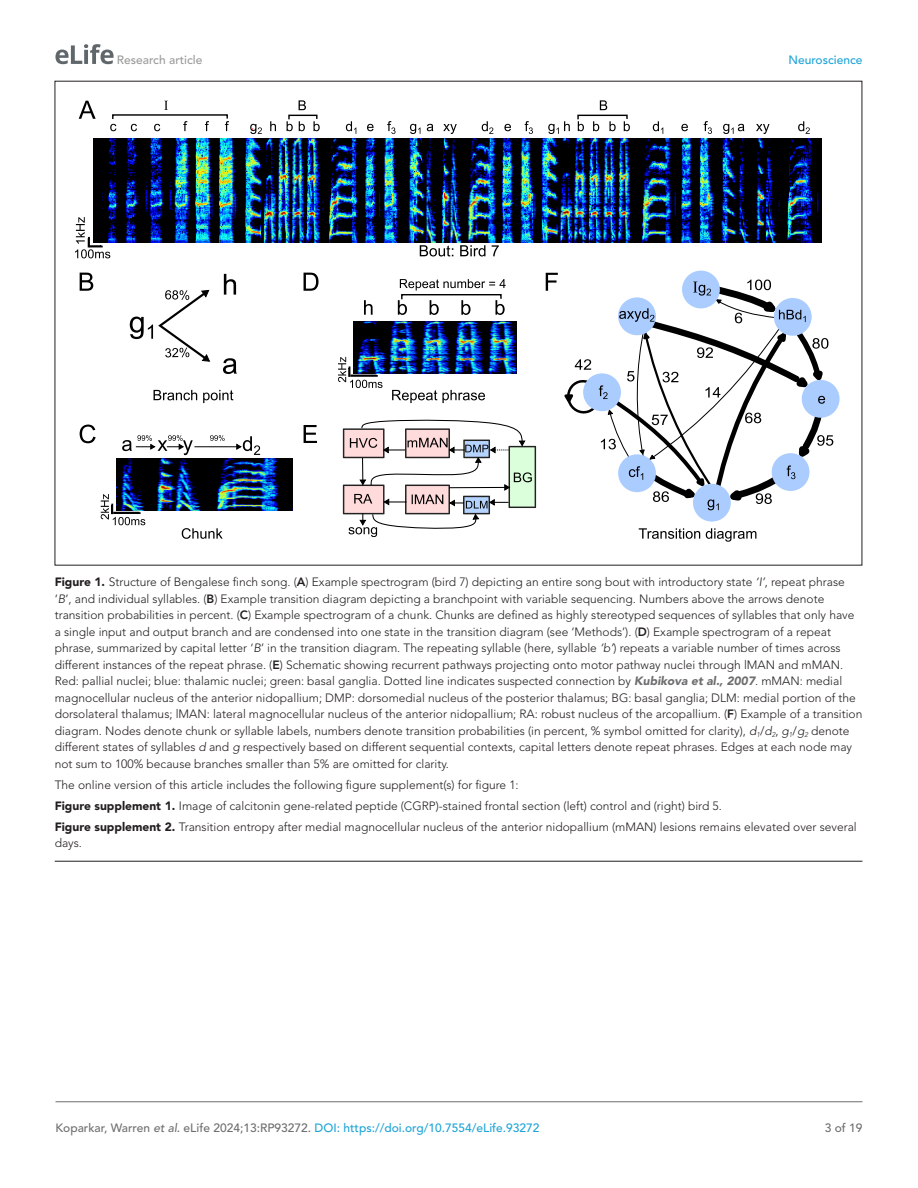
<style>
.page{position:relative;width:918px;height:1188px;background:#fff}
.page>*{position:absolute;margin:0;border:0;box-sizing:border-box;transform-origin:0 0}
.t1{font:300 12px/16.5px "Avenir LT Std";color:#231f20}
.t2{font:500 12px "Avenir LT Std";color:#1ea4d7}
.t3{font:500 12px "Avenir LT Std";color:#9a9a9a}
.t4{font:500 12px "Avenir LT Std";color:#6e6e70}
.s1{font-weight:900}
.s2{font-weight:800}
.s3{font-style:italic}
.s4{font-weight:900;font-style:italic;color:#6e6e70}
.s5{color:#6e6e70}
.s6{font-style:italic;color:#6e6e70}
</style>
<div class="page">
<svg style="left:55px;top:44px;width:59px;height:20px"></svg>
<hr style="left:56px;top:1101px;width:806px;height:1px;background:#6e6e70">
<hr style="left:55px;top:861px;width:807px;height:1px;background:#231f20">
<svg style="left:79px;top:101px;width:17px;height:18px"></svg>
<svg style="left:80px;top:273px;width:13px;height:18px"></svg>
<svg style="left:80px;top:425px;width:16px;height:18px"></svg>
<svg style="left:304px;top:273px;width:15px;height:18px"></svg>
<svg style="left:304px;top:425px;width:13px;height:18px"></svg>
<svg style="left:154px;top:390px;width:79px;height:13px"></svg>
<svg style="left:223px;top:358px;width:14px;height:16px"></svg>
<div style="left:164px;top:288px;width:15px;height:14px;border:1px solid #fff;border-radius:50%"></div>
<svg style="left:130px;top:289px;width:80px;height:73px"></svg>
<svg style="left:224px;top:274px;width:12px;height:21px"></svg>
<svg style="left:338px;top:357px;width:45px;height:31px"></svg>
<svg style="left:101px;top:494px;width:44px;height:31px"></svg>
<svg style="left:182px;top:528px;width:41px;height:11px"></svg>
<svg style="left:392px;top:390px;width:93px;height:13px"></svg>
<hr style="left:194px;top:446px;width:44px;height:1px;background:#000">
<svg style="left:210px;top:435px;width:15px;height:6px"></svg>
<svg style="left:236px;top:436px;width:24px;height:19px"></svg>
<svg style="left:122px;top:435px;width:71px;height:20px"></svg>
<svg style="left:364px;top:279px;width:142px;height:36px"></svg>
<img style="left:93px;top:138px;width:728px;height:105px">
<svg style="left:75px;top:217px;width:35px;height:41px"></svg>
<svg style="left:420px;top:245px;width:79px;height:12px"></svg>
<img style="left:117px;top:459px;width:176px;height:52px">
<svg style="left:270px;top:121px;width:86px;height:13px"></svg>
<svg style="left:367px;top:121px;width:29px;height:13px"></svg>
<svg style="left:410px;top:124px;width:10px;height:10px"></svg>
<svg style="left:427px;top:121px;width:66px;height:13px"></svg>
<svg style="left:504px;top:121px;width:29px;height:13px"></svg>
<svg style="left:548px;top:121px;width:115px;height:13px"></svg>
<svg style="left:681px;top:121px;width:31px;height:13px"></svg>
<svg style="left:723px;top:121px;width:87px;height:13px"></svg>
<div style="left:288px;top:115px;width:30px;height:5px;border:1px solid #000"></div>
<svg style="left:299px;top:100px;width:7px;height:10px"></svg>
<div style="left:577px;top:115px;width:51px;height:5px;border:1px solid #000"></div>
<svg style="left:600px;top:100px;width:7px;height:10px"></svg>
<img style="left:353px;top:321px;width:164px;height:52px">
<svg style="left:343px;top:419px;width:193px;height:118px"></svg>
<svg style="left:110px;top:101px;width:152px;height:33px"></svg>
<svg style="left:546px;top:270px;width:294px;height:272px"></svg>
<p class="t3" style="left:117px;top:53px;width:87px">Research article</p>
<p class="t2" style="left:788px;top:53px;width:76px">Neuroscience</p>
<p class="t1" style="left:55px;top:574px;width:809px"><span class="s1">Figure 1.</span> Structure of Bengalese finch song. (<span class="s2">A</span>) Example spectrogram (bird 7) depicting an entire song bout with introductory state <span class="s3">‘I’</span>, repeat phrase ‘<span class="s3">B</span>’, and individual syllables. (<span class="s2">B</span>) Example transition diagram depicting a branchpoint with variable sequencing. Numbers above the arrows denote transition probabilities in percent. (<span class="s2">C</span>) Example spectrogram of a chunk. Chunks are defined as highly stereotyped sequences of syllables that only have a single input and output branch and are condensed into one state in the transition diagram (see ‘Methods’). (<span class="s2">D</span>) Example spectrogram of a repeat phrase, summarized by capital letter ‘<span class="s3">B</span>’ in the transition diagram. The repeating syllable (here, syllable <span class="s3">‘b’</span>) repeats a variable number of times across different instances of the repeat phrase. (<span class="s2">E</span>) Schematic showing recurrent pathways projecting onto motor pathway nuclei through lMAN and mMAN.<br>Red: pallial nuclei; blue: thalamic nuclei; green: basal ganglia. Dotted line indicates suspected connection by <span class="s4">Kubikova et al., 2007</span>. mMAN: medial magnocellular nucleus of the anterior nidopallium; DMP: dorsomedial nucleus of the posterior thalamus; BG: basal ganglia; DLM: medial portion of the dorsolateral thalamus; lMAN: lateral magnocellular nucleus of the anterior nidopallium; RA: robust nucleus of the arcopallium. (<span class="s2">F</span>) Example of a transition diagram. Nodes denote chunk or syllable labels, numbers denote transition probabilities (in percent, % symbol omitted for clarity), <span class="s3">d</span><sub>1</sub>/<span class="s3">d</span><sub>2</sub>, <span class="s3">g</span><sub>1</sub>/<span class="s3">g</span><sub>2</sub> denote different states of syllables <span class="s3">d</span> and <span class="s3">g</span> respectively based on different sequential contexts, capital letters denote repeat phrases. Edges at each node may not sum to 100% because branches smaller than 5% are omitted for clarity.</p>
<p class="t1" style="left:55px;top:774px;width:804px;line-height:21px">The online version of this article includes the following figure supplement(s) for figure 1:<br><span class="s1">Figure supplement 1.</span> Image of calcitonin gene-related peptide (CGRP)-stained frontal section (left) control and (right) bird 5.<br><span class="s1">Figure supplement 2.</span> Transition entropy after medial magnocellular nucleus of the anterior nidopallium (mMAN) lesions remains elevated over several</p>
<p class="t1" style="left:55px;top:835px;width:29px">days.</p>
<p class="t2" style="left:56px;top:1121px;width:486px"><span class="s5">Koparkar, Warren</span> <span class="s6">et al</span><span class="s5">. eLife 2024;13:RP93272.</span> DOI: https://doi.org/10.7554/eLife.93272</p>
<p class="t4" style="left:825px;top:1121px;width:39px">3 of 19</p>
</div>
